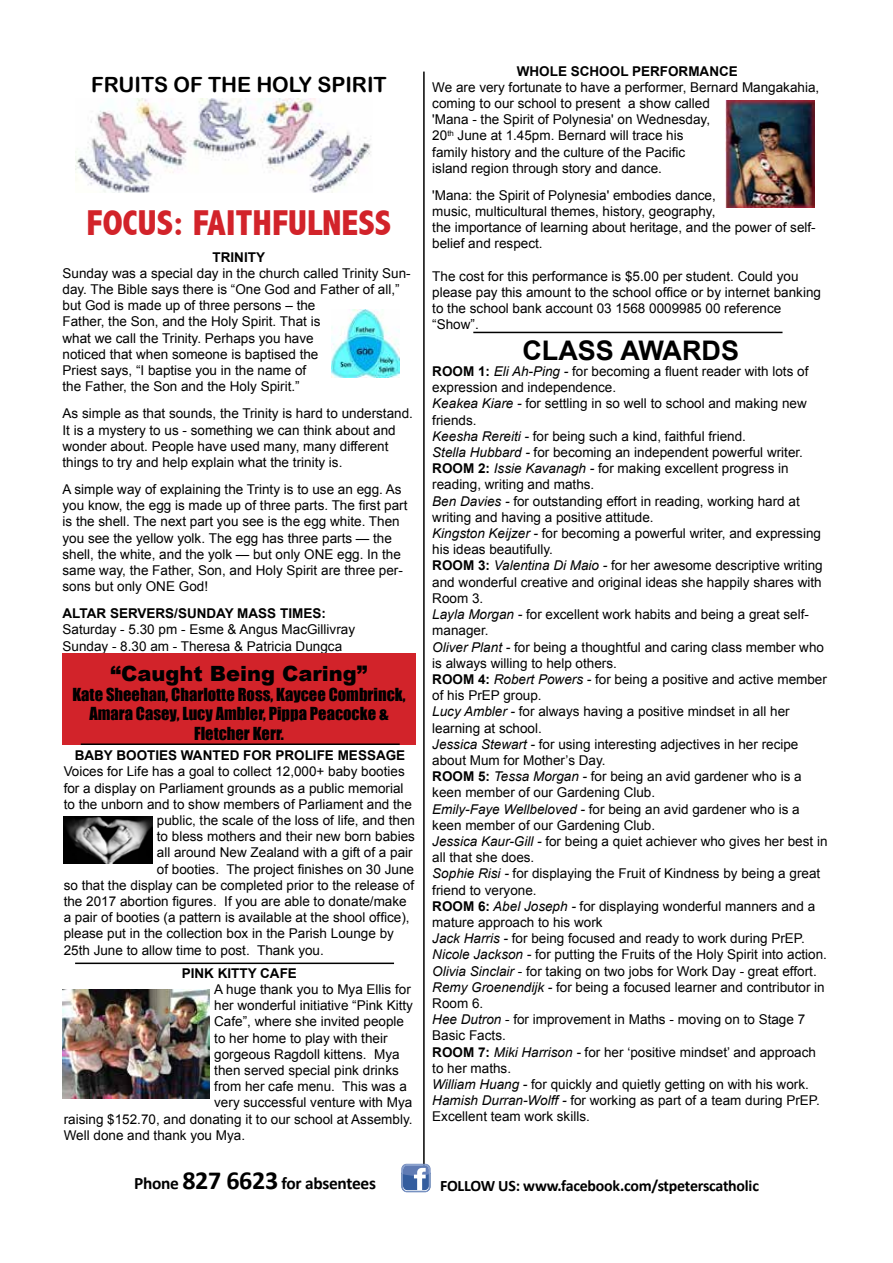
<style>
.page{position:relative;width:893px;height:1263px;background:#fff}
.page>*{position:absolute;margin:0;border:0;box-sizing:border-box;transform-origin:0 0}
.t1{font:800 condensed 36px "Abadi";color:#d2232a}
.t2{font:700 27px "Arial";color:#000}
.t3{font:21px "Arial Rounded MT Bold";color:#000}
.t4{font:900 21px "Arial";color:#000}
.t5{font:700 17.4px "Calibri";letter-spacing:-.015em;color:#000}
.t6{font:16.5px/19.8px "Impact";color:#000;text-align:center}
.t7{font:700 15.9px "Calibri";letter-spacing:-.015em;color:#000}
.t8{font:13.5px/16.2px "Arial";color:#000}
.t9{font:700 13.5px "Arial";color:#000}
.s1{font-weight:700}
.s2{font-style:italic}
.s3{font-size:26.1px}
</style>
<div class="page">
<hr style="left:423px;top:72px;width:2px;height:1098px;background:#000">
<hr style="left:473px;top:332px;width:309px;height:1px;background:#000">
<svg style="left:401px;top:1164px;width:30px;height:28px"></svg>
<img style="left:76px;top:99px;width:295px;height:94px">
<div style="left:62px;top:653px;width:354px;height:92px;background:#d2232a"></div>
<hr style="left:81px;top:743px;width:319px;height:2px;background:#000">
<hr style="left:75px;top:962px;width:319px;height:2px;background:#000">
<img style="left:726px;top:101px;width:88px;height:107px">
<img style="left:64px;top:816px;width:89px;height:47px">
<img style="left:62px;top:989px;width:148px;height:109px">
<img style="left:332px;top:310px;width:68px;height:68px">
<h3 class="t3" style="left:91px;top:72px;width:297px">FRUITS OF THE HOLY SPIRIT</h3>
<h1 class="t1" style="left:87px;top:202px;width:306px">FOCUS: FAITHFULNESS</h1>
<p class="t9" style="left:213px;top:248px;width:54px">TRINITY</p>
<p class="t8" style="left:63px;top:265px;width:350px">Sunday was a special day in the church called Trinity Sun&shy;day. The Bible says there is “One God and Father of all,” but God is made up of three persons – the<br>Father, the Son, and the Holy Spirit. That is<br>what we call the Trinity. Perhaps you have<br>noticed that when someone is baptised the<br>Priest says, “I baptise you in the name of<br>the Father, the Son and the Holy Spirit.”</p>
<p class="t8" style="left:63px;top:406px;width:352px">As simple as that sounds, the Trinity is hard to understand.<br>It is a mystery to us - something we can think about and wonder about. People have used many, many different things to try and help explain what the trinity is.</p>
<p class="t8" style="left:63px;top:481px;width:346px">A simple way of explaining the Trinty is to use an egg. As you know, the egg is made up of three parts. The first part is the shell. The next part you see is the egg white. Then you see the yellow yolk. The egg has three parts — the shell, the white, and the yolk — but only ONE egg. In the same way, the Father, Son, and Holy Spirit are three per&shy;sons but only ONE God!</p>
<p class="t9" style="left:63px;top:604px;width:265px">ALTAR SERVERS/SUNDAY MASS TIMES:</p>
<p class="t8" style="left:63px;top:622px;width:294px">Saturday - 5.30 pm - Esme &amp; Angus MacGillivray<br>Sunday - 8.30 am - Theresa &amp; Patricia Dungca</p>
<h3 class="t4" style="left:111px;top:658px;width:258px">“Caught Being Caring”</h3>
<p class="t6" style="left:72px;top:684px;width:335px">Kate Sheehan, Charlotte Ross, Kaycee Combrinck,<br>Amara Casey, Lucy Ambler, Pippa Peacocke &amp;<br>Fletcher Kerr.</p>
<p class="t9" style="left:75px;top:746px;width:332px">BABY BOOTIES WANTED FOR PROLIFE MESSAGE</p>
<p class="t8" style="left:64px;top:764px;width:343px">Voices for Life has a goal to collect 12,000+ baby booties</p>
<p class="t8" style="left:64px;top:780px;width:341px">for a display on Parliament grounds as a public memorial</p>
<p class="t8" style="left:64px;top:796px;width:350px">to the unborn and to show members of Parliament and the</p>
<p class="t8" style="left:157px;top:812px;width:260px">public, the scale of the loss of life, and then</p>
<p class="t8" style="left:157px;top:828px;width:260px">to bless mothers and their new born babies</p>
<p class="t8" style="left:157px;top:845px;width:257px">all around New Zealand with a gift of a pair</p>
<p class="t8" style="left:157px;top:861px;width:259px">of booties. The project finishes on 30 June</p>
<p class="t8" style="left:64px;top:877px;width:352px">so that the display can be completed prior to the release of</p>
<p class="t8" style="left:64px;top:893px;width:344px">the 2017 abortion figures. If you are able to donate/make</p>
<p class="t8" style="left:64px;top:909px;width:347px">a pair of booties (a pattern is available at the shool office),</p>
<p class="t8" style="left:64px;top:926px;width:332px">please put in the collection box in the Parish Lounge by</p>
<p class="t8" style="left:64px;top:942px;width:262px">25th June to allow time to post. Thank you.</p>
<p class="t9" style="left:182px;top:964px;width:117px">PINK KITTY CAFE</p>
<p class="t8" style="left:214px;top:981px;width:198px">A huge thank you to Mya Ellis for</p>
<p class="t8" style="left:214px;top:997px;width:200px">her wonderful initiative “Pink Kitty</p>
<p class="t8" style="left:214px;top:1014px;width:191px">Cafe”, where she invited people</p>
<p class="t8" style="left:214px;top:1030px;width:175px">to her home to play with their</p>
<p class="t8" style="left:214px;top:1046px;width:187px">gorgeous Ragdoll kittens. Mya</p>
<p class="t8" style="left:214px;top:1062px;width:186px">then served special pink drinks</p>
<p class="t8" style="left:214px;top:1078px;width:194px">from her cafe menu. This was a</p>
<p class="t8" style="left:214px;top:1095px;width:200px">very successful venture with Mya</p>
<p class="t8" style="left:64px;top:1111px;width:350px">raising $152.70, and donating it to our school at Assembly.</p>
<p class="t8" style="left:64px;top:1127px;width:183px">Well done and thank you Mya.</p>
<p class="t9" style="left:517px;top:62px;width:222px">WHOLE SCHOOL PERFORMANCE</p>
<p class="t8" style="left:432px;top:79px;width:388px">We are very fortunate to have a performer, Bernard Mangakahia, coming to our school to present a show called<br>'Mana - the Spirit of Polynesia' on Wednesday,<br>20<sup>th</sup> June at 1.45pm. Bernard will trace his<br>family history and the culture of the Pacific<br>island region through story and dance.</p>
<p class="t8" style="left:432px;top:187px;width:385px">'Mana: the Spirit of Polynesia' embodies dance,<br>music, multicultural themes, history, geography,<br>the importance of learning about heritage, and the power of self&shy;belief and respect.</p>
<p class="t8" style="left:432px;top:268px;width:390px">The cost for this performance is $5.00 per student. Could you please pay this amount to the school office or by internet banking to the school bank account 03 1568 0009985 00 reference “Show”.</p>
<h2 class="t2" style="left:522px;top:332px;width:218px">CLASS AWARDS</h2>
<p class="t8" style="left:432px;top:363px;width:397px"><span class="s1">ROOM 1:</span> <span class="s2">Eli Ah-Ping -</span> for becoming a fluent reader with lots of expression and independence.<br><span class="s2">Keakea Kiare -</span> for settling in so well to school and making new friends.<br><span class="s2">Keesha Rereiti -</span> for being such a kind, faithful friend.<br><span class="s2">Stella Hubbard -</span> for becoming an independent powerful writer.<br><span class="s1">ROOM 2:</span> <span class="s2">Issie Kavanagh -</span> for making excellent progress in reading, writing and maths.<br><span class="s2">Ben Davies -</span> for outstanding effort in reading, working hard at writing and having a positive attitude.<br><span class="s2">Kingston Keijzer -</span> for becoming a powerful writer, and expressing his ideas beautifully.<br><span class="s1">ROOM 3:</span> <span class="s2">Valentina Di Maio -</span> for her awesome descriptive writing and wonderful creative and original ideas she happily shares with Room 3.<br><span class="s2">Layla Morgan -</span> for excellent work habits and being a great self&shy;manager.<br><span class="s2">Oliver Plant -</span> for being a thoughtful and caring class member who is always willing to help others.<br><span class="s1">ROOM 4:</span> <span class="s2">Robert Powers -</span> for being a positive and active member of his PrEP group.<br><span class="s2">Lucy Ambler -</span> for always having a positive mindset in all her learning at school.<br><span class="s2">Jessica Stewart -</span> for using interesting adjectives in her recipe about Mum for Mother’s Day.<br><span class="s1">ROOM 5:</span> <span class="s2">Tessa Morgan -</span> for being an avid gardener who is a keen member of our Gardening Club.<br><span class="s2">Emily-Faye Wellbeloved -</span> for being an avid gardener who is a keen member of our Gardening Club.<br><span class="s2">Jessica Kaur-Gill -</span> for being a quiet achiever who gives her best in all that she does.<br><span class="s2">Sophie Risi -</span> for displaying the Fruit of Kindness by being a great friend to veryone.<br><span class="s1">ROOM 6:</span> <span class="s2">Abel Joseph -</span> for displaying wonderful manners and a mature approach to his work<br><span class="s2">Jack Harris -</span> for being focused and ready to work during PrEP.<br><span class="s2">Nicole Jackson -</span> for putting the Fruits of the Holy Spirit into action.<br><span class="s2">Olivia Sinclair</span> - for taking on two jobs for Work Day - great effort.<br><span class="s2">Remy Groenendijk -</span> for being a focused learner and contributor in Room 6.<br><span class="s2">Hee Dutron</span> - for improvement in Maths - moving on to Stage 7<br>Basic Facts.<br><span class="s1">ROOM 7:</span> <span class="s2">Miki Harrison -</span> for her ‘positive mindset’ and approach to her maths.<br><span class="s2">William Huang -</span> for quickly and quietly getting on with his work.<br><span class="s2">Hamish Durran-Wolff -</span> for working as part of a team during PrEP.<br>Excellent team work skills.</p>
<p class="t5" style="left:134px;top:1172px;width:244px">Phone <span class="s3">827 6623</span> for absentees</p>
<p class="t7" style="left:440px;top:1175px;width:320px">FOLLOW US: www.facebook.com/stpeterscatholic</p>
</div>
